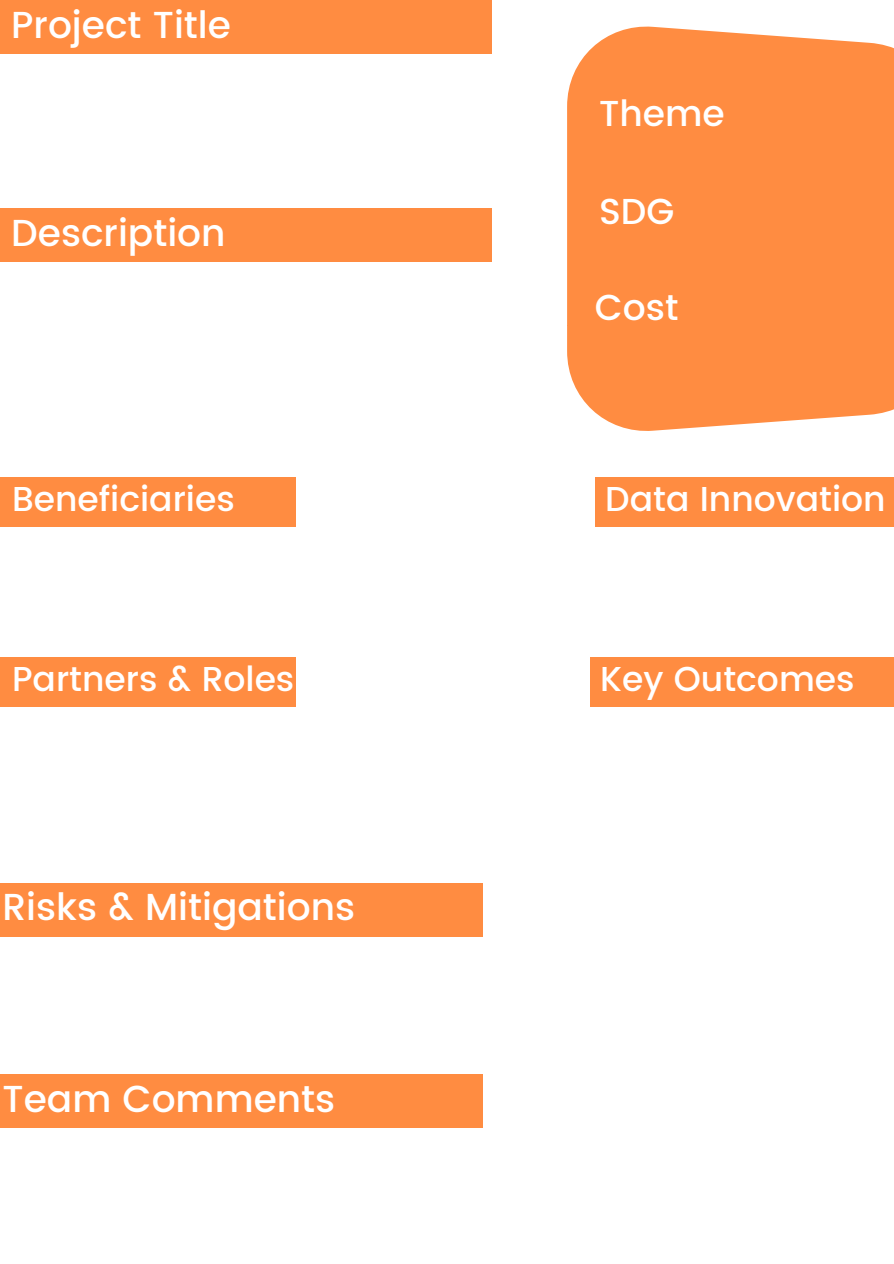
<style>
.page{position:relative;width:894px;height:1264px;background:#fff}
.page>*{position:absolute;margin:0;border:0;box-sizing:border-box;transform-origin:0 0}
.t1{font:500 37.5px "Poppins";color:#fff}
.t2{font:500 36px "Poppins";color:#fff}
.t3{font:500 34.5px "Poppins";color:#fff}
</style>
<div class="page">
<div style="left:0;top:0;width:492px;height:53px;background:#ff8c41"></div>
<div style="left:0;top:208px;width:492px;height:54px;background:#ff8c41"></div>
<div style="left:0;top:657px;width:296px;height:49px;background:#ff8c41"></div>
<div style="left:589px;top:657px;width:304px;height:49px;background:#ff8c41"></div>
<div style="left:594px;top:477px;width:299px;height:49px;background:#ff8c41"></div>
<div style="left:0;top:477px;width:296px;height:49px;background:#ff8c41"></div>
<div style="left:0;top:882px;width:483px;height:54px;background:#ff8c41"></div>
<div style="left:0;top:1074px;width:483px;height:53px;background:#ff8c41"></div>
<div style="left:567px;top:26px;width:326px;height:405px;background:#ff8c41"></div>
<p class="t1" style="left:11px;top:3px;width:221px">Project Title</p>
<p class="t1" style="left:11px;top:211px;width:216px">Description</p>
<p class="t2" style="left:599px;top:93px;width:127px">Theme</p>
<p class="t2" style="left:599px;top:191px;width:77px">SDG</p>
<p class="t2" style="left:594px;top:286px;width:85px">Cost</p>
<p class="t3" style="left:12px;top:479px;width:224px">Beneficiaries</p>
<p class="t3" style="left:605px;top:479px;width:282px">Data Innovation</p>
<p class="t3" style="left:12px;top:659px;width:284px">Partners &amp; Roles</p>
<p class="t3" style="left:600px;top:659px;width:256px">Key Outcomes</p>
<p class="t1" style="left:3px;top:885px;width:354px">Risks &amp; Mitigations</p>
<p class="t1" style="left:3px;top:1077px;width:334px">Team Comments</p>
</div>
